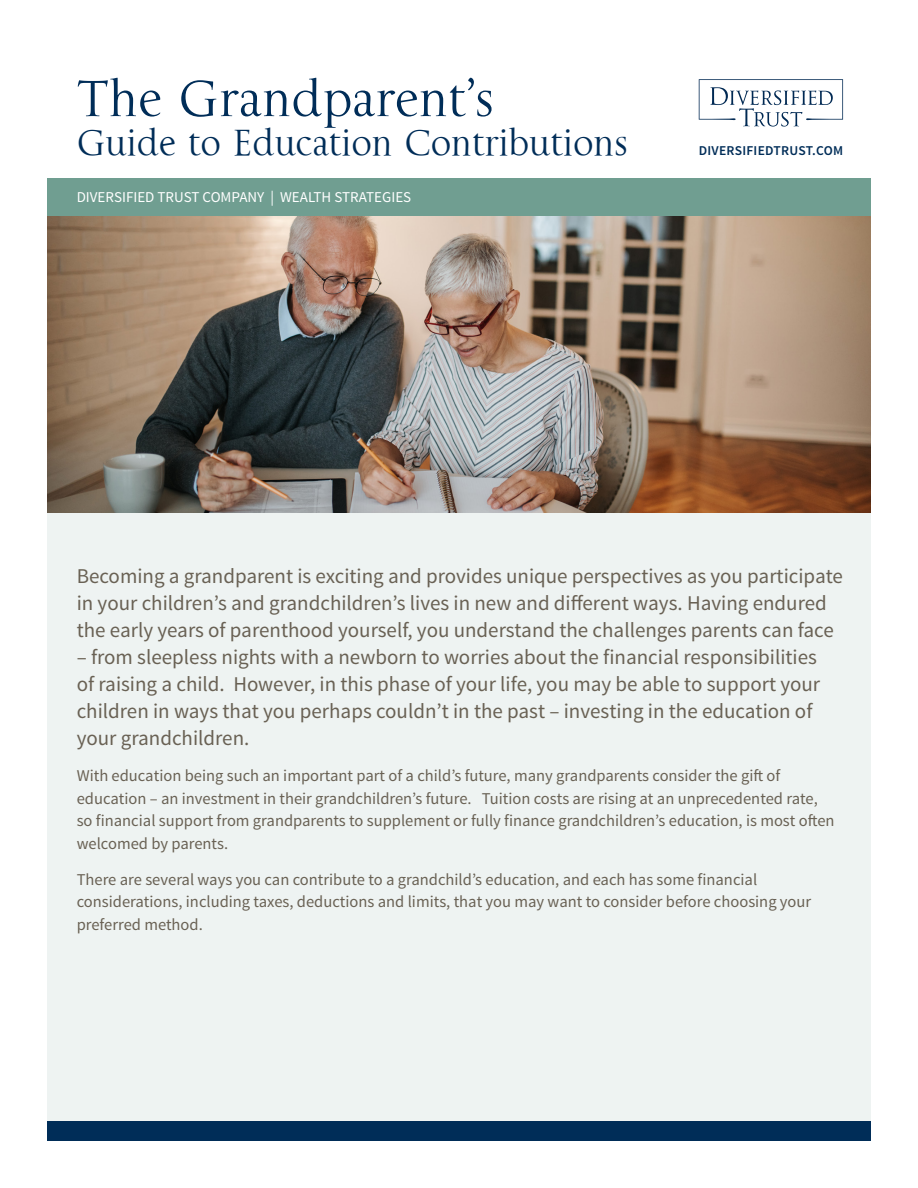
<style>
.page{position:relative;width:918px;height:1188px;background:#fff}
.page>*{position:absolute;margin:0;border:0;box-sizing:border-box;transform-origin:0 0}
.t1{font:52.5px "La Gioconda OSTT";letter-spacing:-.01em;color:#002d58}
.t2{font:37.5px "La Gioconda OSTT";letter-spacing:-.01em;color:#002d58}
.t3{font:21px/27px "Source Sans Pro";color:#696154}
.t4{font:16.5px/22.5px "Source Sans Pro";color:#696154}
.t5{font:15px "Source Sans Pro";color:#fff}
.t6{font:600 13.5px "Source Sans Pro";letter-spacing:.02em;color:#002d58}
</style>
<div class="page">
<div style="left:47px;top:348px;width:824px;height:783px;background:#eef3f2"></div>
<div style="left:47px;top:1121px;width:824px;height:20px;background:#002d58"></div>
<img style="left:47px;top:216px;width:824px;height:297px">
<div style="left:47px;top:178px;width:824px;height:38px;background:#709e91"></div>
<svg style="left:699px;top:79px;width:144px;height:48px"></svg>
<p class="t1" style="left:77px;top:68px;width:419px">The Grandparent’s</p>
<p class="t2" style="left:77px;top:121px;width:553px">Guide to Education Contributions</p>
<p class="t5" style="left:77px;top:188px;width:336px">DIVERSIFIED TRUST COMPANY | WEALTH STRATEGIES</p>
<p class="t6" style="left:699px;top:142px;width:146px">DIVERSIFIEDTRUST.COM</p>
<p class="t3" style="left:77px;top:563px;width:768px">Becoming a grandparent is exciting and provides unique perspectives as you participate in your children’s and grandchildren’s lives in new and different ways. Having endured the early years of parenthood yourself, you understand the challenges parents can face</p>
<p class="t3" style="left:77px;top:644px;width:745px">– from sleepless nights with a newborn to worries about the financial responsibilities of raising a child. However, in this phase of your life, you may be able to support your children in ways that you perhaps couldn’t in the past – investing in the education of your grandchildren.</p>
<p class="t4" style="left:77px;top:765px;width:759px">With education being such an important part of a child’s future, many grandparents consider the gift of education – an investment in their grandchildren’s future. Tuition costs are rising at an unprecedented rate, so financial support from grandparents to supplement or fully finance grandchildren’s education, is most often welcomed by parents.</p>
<p class="t4" style="left:77px;top:868px;width:736px">There are several ways you can contribute to a grandchild’s education, and each has some financial considerations, including taxes, deductions and limits, that you may want to consider before choosing your preferred method.</p>
</div>
